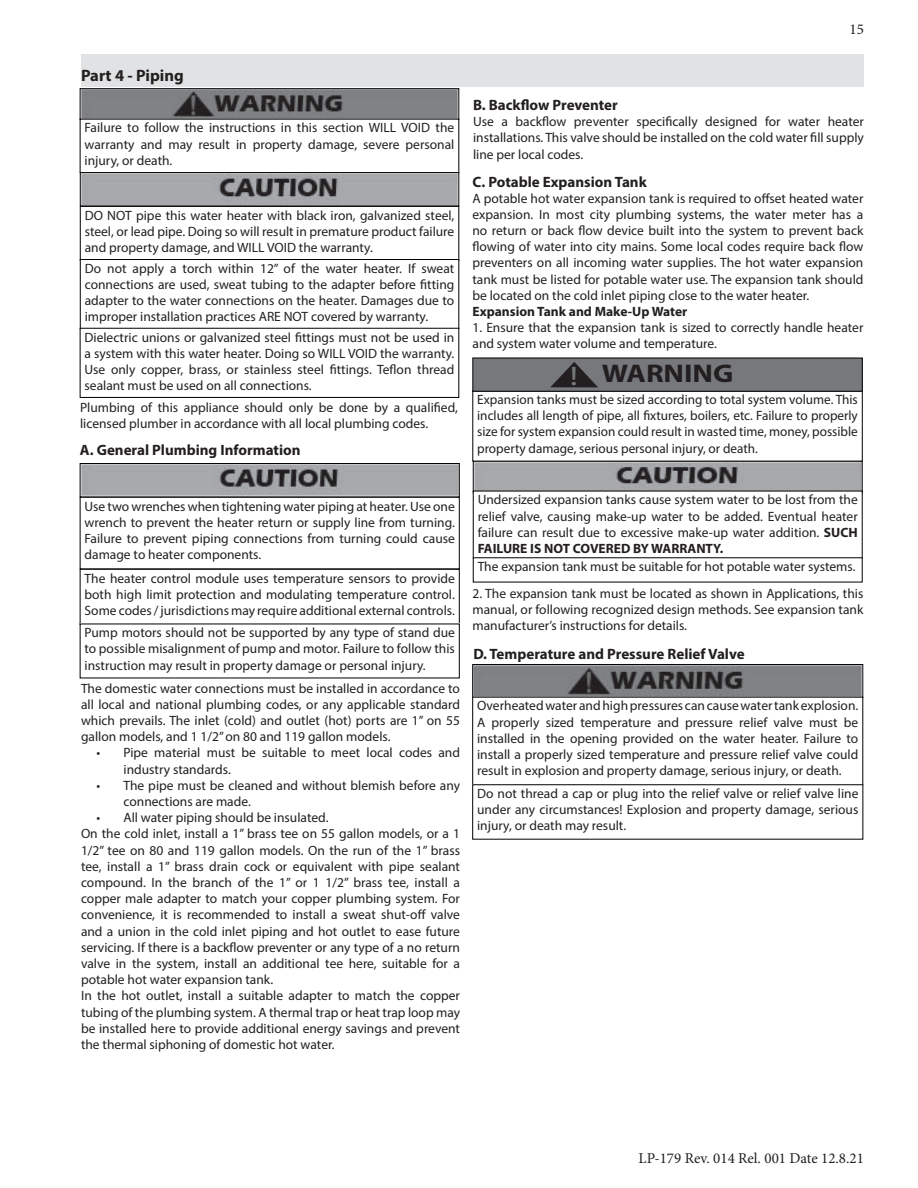
<style>
.page{position:relative;width:918px;height:1188px;background:#fff}
.page>*{position:absolute;margin:0;border:0;box-sizing:border-box;transform-origin:0 0}
.t1{font:700 25.65px "Myriad Pro";color:#231f20;scale:1.16 1}
.Heading{font:700 16.5px "Myriad Pro";color:#231f20}
.Heading_2{font:700 15px "Myriad Pro";color:#231f20}
.t2{font:15px "Minion Pro";color:#231f20}
.Body_Copy_9pt{font:13.5px/16.2px "Myriad Pro";color:#231f20;text-align:justify}
.Body_Copy_9pt-2{font:700 13.5px "Myriad Pro";color:#231f20}
.s1{font-weight:400;font-size:26.85px;color:#76787b}
.s2{font-weight:700}
</style>
<div class="page">
<div style="left:81px;top:54px;width:783px;height:32px;background:#e1e2e4"></div>
<img style="left:82px;top:90px;width:375px;height:28px">
<div style="left:80px;top:88px;width:379px;height:32px;border:1px solid #000"></div>
<img style="left:82px;top:174px;width:375px;height:30px">
<div style="left:80px;top:172px;width:379px;height:34px;border:1px solid #000"></div>
<div style="left:80px;top:206px;width:379px;height:55px;border:1px solid #000"></div>
<div style="left:80px;top:259px;width:379px;height:70px;border:1px solid #000"></div>
<div style="left:80px;top:328px;width:379px;height:70px;border:1px solid #000"></div>
<img style="left:82px;top:465px;width:375px;height:30px">
<div style="left:80px;top:463px;width:379px;height:34px;border:1px solid #000"></div>
<div style="left:80px;top:497px;width:379px;height:72px;border:1px solid #000"></div>
<div style="left:80px;top:569px;width:379px;height:56px;border:1px solid #000"></div>
<img style="left:475px;top:463px;width:385px;height:28px">
<div style="left:473px;top:461px;width:389px;height:32px;border:1px solid #000"></div>
<div style="left:473px;top:390px;width:389px;height:71px;border:1px solid #000"></div>
<div style="left:473px;top:358px;width:389px;height:33px;background:#76787b"></div>
<svg style="left:550px;top:362px;width:48px;height:26px"></svg>
<img style="left:474px;top:666px;width:387px;height:30px">
<div style="left:472px;top:664px;width:391px;height:34px;border:1px solid #000"></div>
<p class="Heading" style="left:81px;top:65px;width:104px">Part 4 - Piping</p>
<p class="Body_Copy_9pt" style="left:85px;top:120px;width:371px">Failure to follow the instructions in this section WILL VOID the warranty and may result in property damage, severe personal injury, or death.</p>
<p class="Body_Copy_9pt" style="left:85px;top:207px;width:371px">DO NOT pipe this water heater with black iron, galvanized steel, steel, or lead pipe. Doing so will result in premature product failure and property damage, and WILL VOID the warranty.</p>
<p class="Body_Copy_9pt" style="left:85px;top:260px;width:371px">Do not apply a torch within 12” of the water heater. If sweat connections are used, sweat tubing to the adapter before fitting adapter to the water connections on the heater. Damages due to improper installation practices ARE NOT covered by warranty.</p>
<p class="Body_Copy_9pt" style="left:85px;top:329px;width:371px">Dielectric unions or galvanized steel fittings must not be used in a system with this water heater. Doing so WILL VOID the warranty.<br>Use only copper, brass, or stainless steel fittings. Teflon thread sealant must be used on all connections.</p>
<p class="Body_Copy_9pt" style="left:80px;top:399px;width:379px">Plumbing of this appliance should only be done by a qualified, licensed plumber in accordance with all local plumbing codes.</p>
<p class="Heading_2" style="left:80px;top:440px;width:222px">A. General Plumbing Information</p>
<p class="t2" style="left:850px;top:19px;width:16px">15</p>
<p class="Heading_2" style="left:473px;top:95px;width:146px">B. Backflow Preventer</p>
<p class="Body_Copy_9pt" style="left:473px;top:113px;width:392px">Use a backflow preventer specifically designed for water heater installations. This valve should be installed on the cold water fill supply line per local codes.</p>
<p class="Heading_2" style="left:472px;top:172px;width:176px">C. Potable Expansion Tank</p>
<p class="Body_Copy_9pt" style="left:472px;top:190px;width:392px">A potable hot water expansion tank is required to offset heated water expansion. In most city plumbing systems, the water meter has a no return or back flow device built into the system to prevent back flowing of water into city mains. Some local codes require back flow preventers on all incoming water supplies. The hot water expansion tank must be listed for potable water use. The expansion tank should be located on the cold inlet piping close to the water heater.</p>
<p class="Body_Copy_9pt-2" style="left:472px;top:303px;width:216px">Expansion Tank and Make-Up Water</p>
<p class="Body_Copy_9pt" style="left:472px;top:319px;width:392px">1. Ensure that the expansion tank is sized to correctly handle heater and system water volume and temperature.</p>
<p class="t1" style="left:570px;top:357px;width:142px"><span class="s1">!</span> WARNING</p>
<p class="Body_Copy_9pt" style="left:477px;top:391px;width:382px">Expansion tanks must be sized according to total system volume. This includes all length of pipe, all fixtures, boilers, etc. Failure to properly size for system expansion could result in wasted time, money, possible property damage, serious personal injury, or death.</p>
<p class="Body_Copy_9pt" style="left:85px;top:498px;width:372px">Use two wrenches when tightening water piping at heater. Use one wrench to prevent the heater return or supply line from turning.<br>Failure to prevent piping connections from turning could cause damage to heater components.</p>
<p class="Body_Copy_9pt" style="left:85px;top:570px;width:372px">The heater control module uses temperature sensors to provide both high limit protection and modulating temperature control.<br>Some codes / jurisdictions may require additional external controls.</p>
<p class="Body_Copy_9pt" style="left:85px;top:624px;width:372px">Pump motors should not be supported by any type of stand due to possible misalignment of pump and motor. Failure to follow this instruction may result in property damage or personal injury.</p>
<p class="Body_Copy_9pt" style="left:81px;top:680px;width:381px">The domestic water connections must be installed in accordance to all local and national plumbing codes, or any applicable standard which prevails. The inlet (cold) and outlet (hot) ports are 1” on 55 gallon models, and 1 1/2” on 80 and 119 gallon models.</p>
<p class="Body_Copy_9pt" style="left:124px;top:745px;width:338px;text-indent:-27px">• Pipe material must be suitable to meet local codes and industry standards.</p>
<p class="Body_Copy_9pt" style="left:124px;top:777px;width:338px;text-indent:-27px">• The pipe must be cleaned and without blemish before any connections are made.</p>
<p class="Body_Copy_9pt" style="left:97px;top:809px;width:233px">• All water piping should be insulated.</p>
<p class="Body_Copy_9pt" style="left:81px;top:826px;width:381px">On the cold inlet, install a 1” brass tee on 55 gallon models, or a 1<br>1/2” tee on 80 and 119 gallon models. On the run of the 1” brass tee, install a 1” brass drain cock or equivalent with pipe sealant compound. In the branch of the 1” or 1 1/2” brass tee, install a copper male adapter to match your copper plumbing system. For convenience, it is recommended to install a sweat shut-off valve and a union in the cold inlet piping and hot outlet to ease future servicing. If there is a backflow preventer or any type of a no return valve in the system, install an additional tee here, suitable for a potable hot water expansion tank.</p>
<p class="Body_Copy_9pt" style="left:81px;top:988px;width:381px">In the hot outlet, install a suitable adapter to match the copper tubing of the plumbing system. A thermal trap or heat trap loop may be installed here to provide additional energy savings and prevent the thermal siphoning of domestic hot water.</p>
<p class="Body_Copy_9pt" style="left:478px;top:492px;width:382px">Undersized expansion tanks cause system water to be lost from the relief valve, causing make-up water to be added. Eventual heater failure can result due to excessive make-up water addition. <span class="s2">SUCH FAILURE IS NOT COVERED BY WARRANTY.</span></p>
<p class="Body_Copy_9pt" style="left:478px;top:558px;width:379px">The expansion tank must be suitable for hot potable water systems.</p>
<p class="Body_Copy_9pt" style="left:472px;top:585px;width:392px">2. The expansion tank must be located as shown in Applications, this manual, or following recognized design methods. See expansion tank manufacturer’s instructions for details.</p>
<p class="Heading_2" style="left:473px;top:644px;width:273px">D. Temperature and Pressure Relief Valve</p>
<p class="Body_Copy_9pt" style="left:477px;top:698px;width:383px">Overheated water and high pressures can cause water tank explosion.<br>A properly sized temperature and pressure relief valve must be installed in the opening provided on the water heater. Failure to install a properly sized temperature and pressure relief valve could result in explosion and property damage, serious injury, or death.</p>
<p class="Body_Copy_9pt" style="left:477px;top:785px;width:383px">Do not thread a cap or plug into the relief valve or relief valve line under any circumstances! Explosion and property damage, serious injury, or death may result.</p>
<p class="t2" style="left:639px;top:1148px;width:227px">LP-179 Rev. 014 Rel. 001 Date 12.8.21</p>
</div>
